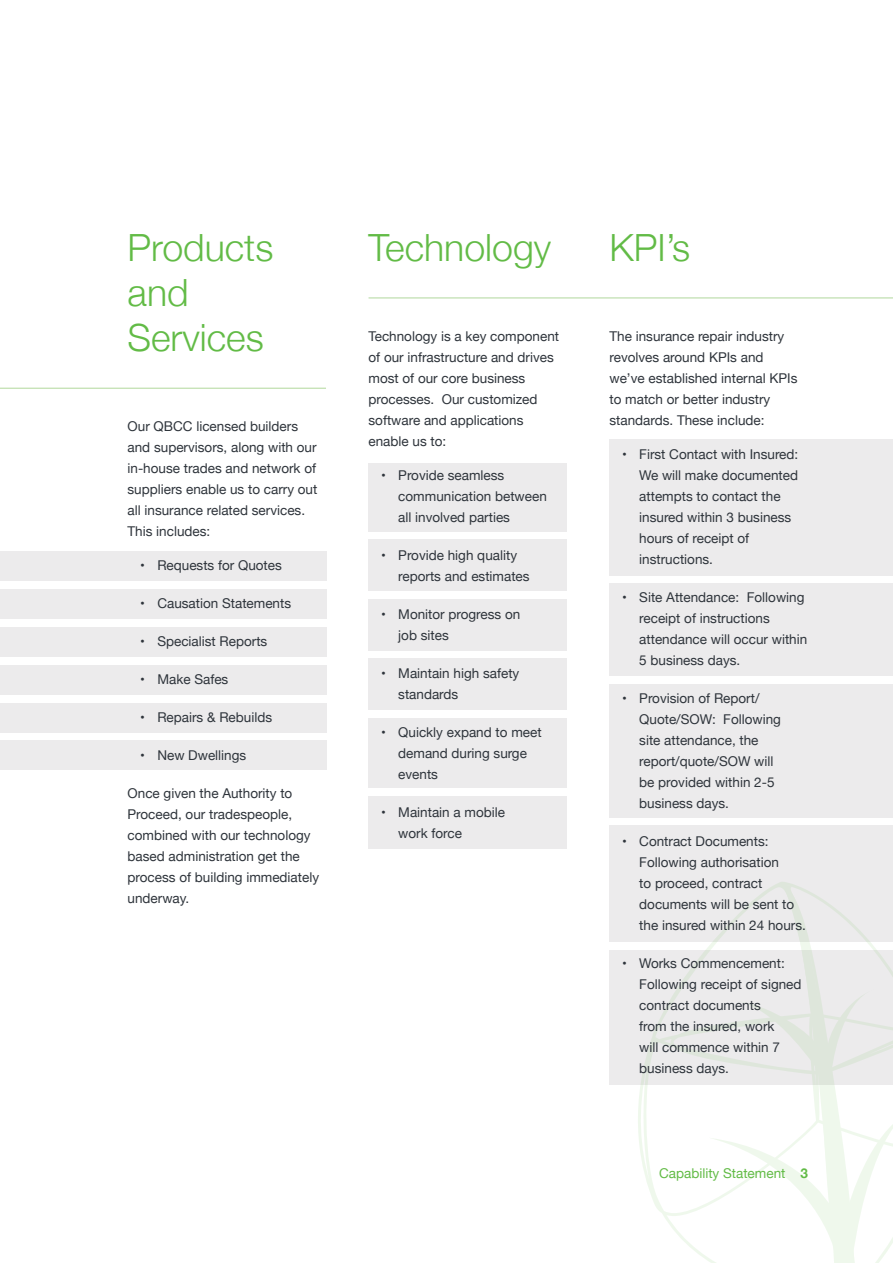
<style>
.page{position:relative;width:893px;height:1263px;background:#fff}
.page>*{position:absolute;margin:0;border:0;box-sizing:border-box;transform-origin:0 0}
.t1{font:300 37.5px/45px "Helvetica Neue";color:#62bb46}
.t2{font:13.5px/21px "Helvetica Neue";color:#2e343b}
.t3{font:13.5px "Helvetica Neue";color:#62bb46}
.s1{font-weight:700}
</style>
<div class="page">
<div style="left:369px;top:796px;width:198px;height:52px;background:#ecebec"></div>
<div style="left:369px;top:718px;width:198px;height:69px;background:#ecebec"></div>
<div style="left:369px;top:658px;width:198px;height:51px;background:#ecebec"></div>
<div style="left:369px;top:599px;width:198px;height:51px;background:#ecebec"></div>
<div style="left:369px;top:540px;width:198px;height:51px;background:#ecebec"></div>
<div style="left:369px;top:463px;width:198px;height:68px;background:#ecebec"></div>
<div style="left:609px;top:950px;width:284px;height:134px;background:#ecebec"></div>
<div style="left:609px;top:825px;width:284px;height:117px;background:#ecebec"></div>
<div style="left:609px;top:684px;width:284px;height:133px;background:#ecebec"></div>
<div style="left:609px;top:583px;width:284px;height:93px;background:#ecebec"></div>
<div style="left:609px;top:439px;width:284px;height:136px;background:#ecebec"></div>
<div style="left:0;top:740px;width:326px;height:30px;background:#ecebec"></div>
<div style="left:0;top:703px;width:326px;height:29px;background:#ecebec"></div>
<div style="left:0;top:665px;width:326px;height:30px;background:#ecebec"></div>
<div style="left:0;top:627px;width:326px;height:30px;background:#ecebec"></div>
<div style="left:0;top:589px;width:326px;height:30px;background:#ecebec"></div>
<div style="left:0;top:551px;width:326px;height:30px;background:#ecebec"></div>
<svg style="left:636px;top:948px;width:72px;height:313px"></svg>
<svg style="left:708px;top:882px;width:185px;height:381px"></svg>
<hr style="left:0;top:388px;width:326px;height:1px;background:#b1d89c">
<hr style="left:369px;top:298px;width:524px;height:1px;background:#b1d89c">
<h1 class="t1" style="left:128px;top:222px;width:147px">Products and<br>Services</h1>
<p class="t2" style="left:128px;top:417px;width:191px">Our QBCC licensed builders and supervisors, along with our in-house trades and network of suppliers enable us to carry out all insurance related services.<br>This includes:</p>
<p class="t2" style="left:140px;top:555px;width:143px">• Requests for Quotes</p>
<p class="t2" style="left:140px;top:593px;width:152px">• Causation Statements</p>
<p class="t2" style="left:140px;top:631px;width:129px">• Specialist Reports</p>
<p class="t2" style="left:140px;top:669px;width:90px">• Make Safes</p>
<p class="t2" style="left:140px;top:707px;width:133px">• Repairs &amp; Rebuilds</p>
<p class="t2" style="left:140px;top:745px;width:107px">• New Dwellings</p>
<p class="t2" style="left:128px;top:783px;width:193px">Once given the Authority to<br>Proceed, our tradespeople, combined with our technology based administration get the process of building immediately underway.</p>
<h1 class="t1" style="left:369px;top:222px;width:184px">Technology</h1>
<p class="t2" style="left:369px;top:327px;width:192px">Technology is a key component of our infrastructure and drives most of our core business processes. Our customized software and applications enable us to:</p>
<p class="t2" style="left:398px;top:465px;width:150px;text-indent:-17px">• Provide seamless communication between all involved parties</p>
<p class="t2" style="left:398px;top:545px;width:133px;text-indent:-17px">• Provide high quality reports and estimates</p>
<p class="t2" style="left:398px;top:604px;width:124px;text-indent:-17px">• Monitor progress on job sites</p>
<p class="t2" style="left:398px;top:663px;width:123px;text-indent:-17px">• Maintain high safety standards</p>
<p class="t2" style="left:398px;top:722px;width:145px;text-indent:-17px">• Quickly expand to meet demand during surge events</p>
<p class="t2" style="left:398px;top:802px;width:108px;text-indent:-17px">• Maintain a mobile work force</p>
<h1 class="t1" style="left:609px;top:222px;width:82px">KPI’s</h1>
<p class="t2" style="left:609px;top:327px;width:189px">The insurance repair industry revolves around KPIs and we’ve established internal KPIs to match or better industry standards. These include:</p>
<p class="t2" style="left:639px;top:444px;width:161px;text-indent:-17px">• First Contact with Insured:<br>We will make documented attempts to contact the insured within 3 business hours of receipt of instructions.</p>
<p class="t2" style="left:639px;top:587px;width:169px;text-indent:-17px">• Site Attendance: Following receipt of instructions attendance will occur within<br>5 business days.</p>
<p class="t2" style="left:639px;top:688px;width:143px;text-indent:-17px">• Provision of Report/<br>Quote/SOW: Following site attendance, the report/quote/SOW will be provided within 2-5 business days.</p>
<p class="t2" style="left:639px;top:831px;width:168px;text-indent:-17px">• Contract Documents:<br>Following authorisation<br>to proceed, contract documents will be sent to the insured within 24 hours.</p>
<p class="t2" style="left:639px;top:954px;width:164px;text-indent:-17px">• Works Commencement:<br>Following receipt of signed contract documents<br>from the insured, work<br>will commence within 7 business days.</p>
<p class="t3" style="left:659px;top:1163px;width:150px">Capability Statement <span class="s1">3</span></p>
</div>
